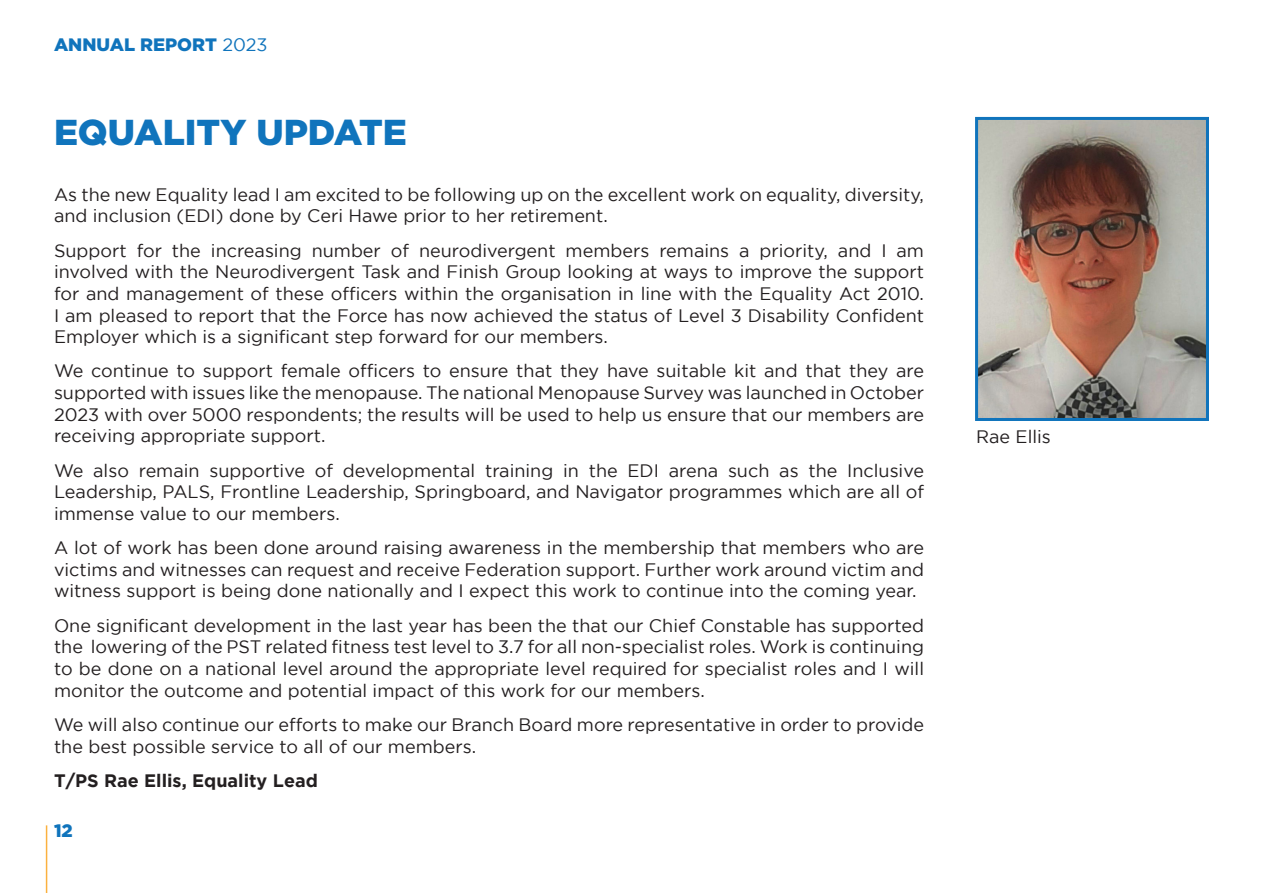
<style>
.page{position:relative;width:1263px;height:893px;background:#fff}
.page>*{position:absolute;margin:0;border:0;box-sizing:border-box;transform-origin:0 0}
.t1{font:900 36px "Gotham";color:#1074bc}
.t2{font:18px/21.6px "Gotham";color:#231f20;text-align:justify}
.t3{font:700 18px "Gotham";color:#231f20}
.t4{font:900 18px "Gotham";color:#1074bc}
.s1{font-weight:400}
</style>
<div class="page">
<hr style="left:46px;top:825px;width:1px;height:68px;background:#fbb13f">
<img style="left:979px;top:121px;width:226px;height:296px">
<div style="left:975px;top:117px;width:234px;height:304px;border:3px solid #1074bc"></div>
<p class="t4" style="left:54px;top:34px;width:215px">ANNUAL REPORT <span class="s1">2023</span></p>
<p class="t1" style="left:54px;top:112px;width:354px">EQUALITY UPDATE</p>
<p class="t2" style="left:54px;top:183px;width:871px">As the new Equality lead I am excited to be following up on the excellent work on equality, diversity, and inclusion (EDI) done by Ceri Hawe prior to her retirement.</p>
<p class="t2" style="left:54px;top:239px;width:871px">Support for the increasing number of neurodivergent members remains a priority, and I am involved with the Neurodivergent Task and Finish Group looking at ways to improve the support for and management of these officers within the organisation in line with the Equality Act 2010.<br>I am pleased to report that the Force has now achieved the status of Level 3 Disability Confident Employer which is a significant step forward for our members.</p>
<p class="t2" style="left:54px;top:360px;width:871px">We continue to support female officers to ensure that they have suitable kit and that they are supported with issues like the menopause. The national Menopause Survey was launched in October 2023 with over 5000 respondents; the results will be used to help us ensure that our members are receiving appropriate support.</p>
<p class="t2" style="left:54px;top:459px;width:871px">We also remain supportive of developmental training in the EDI arena such as the Inclusive Leadership, PALS, Frontline Leadership, Springboard, and Navigator programmes which are all of immense value to our members.</p>
<p class="t2" style="left:54px;top:537px;width:871px">A lot of work has been done around raising awareness in the membership that members who are victims and witnesses can request and receive Federation support. Further work around victim and witness support is being done nationally and I expect this work to continue into the coming year.</p>
<p class="t2" style="left:54px;top:614px;width:871px">One significant development in the last year has been the that our Chief Constable has supported the lowering of the PST related fitness test level to 3.7 for all non-specialist roles. Work is continuing to be done on a national level around the appropriate level required for specialist roles and I will monitor the outcome and potential impact of this work for our members.</p>
<p class="t2" style="left:54px;top:713px;width:871px">We will also continue our efforts to make our Branch Board more representative in order to provide the best possible service to all of our members.</p>
<p class="t3" style="left:54px;top:770px;width:265px">T/PS Rae Ellis, Equality Lead</p>
<p class="t4" style="left:54px;top:821px;width:20px">12</p>
<p class="t2" style="left:976px;top:425px;width:76px">Rae Ellis</p>
</div>
